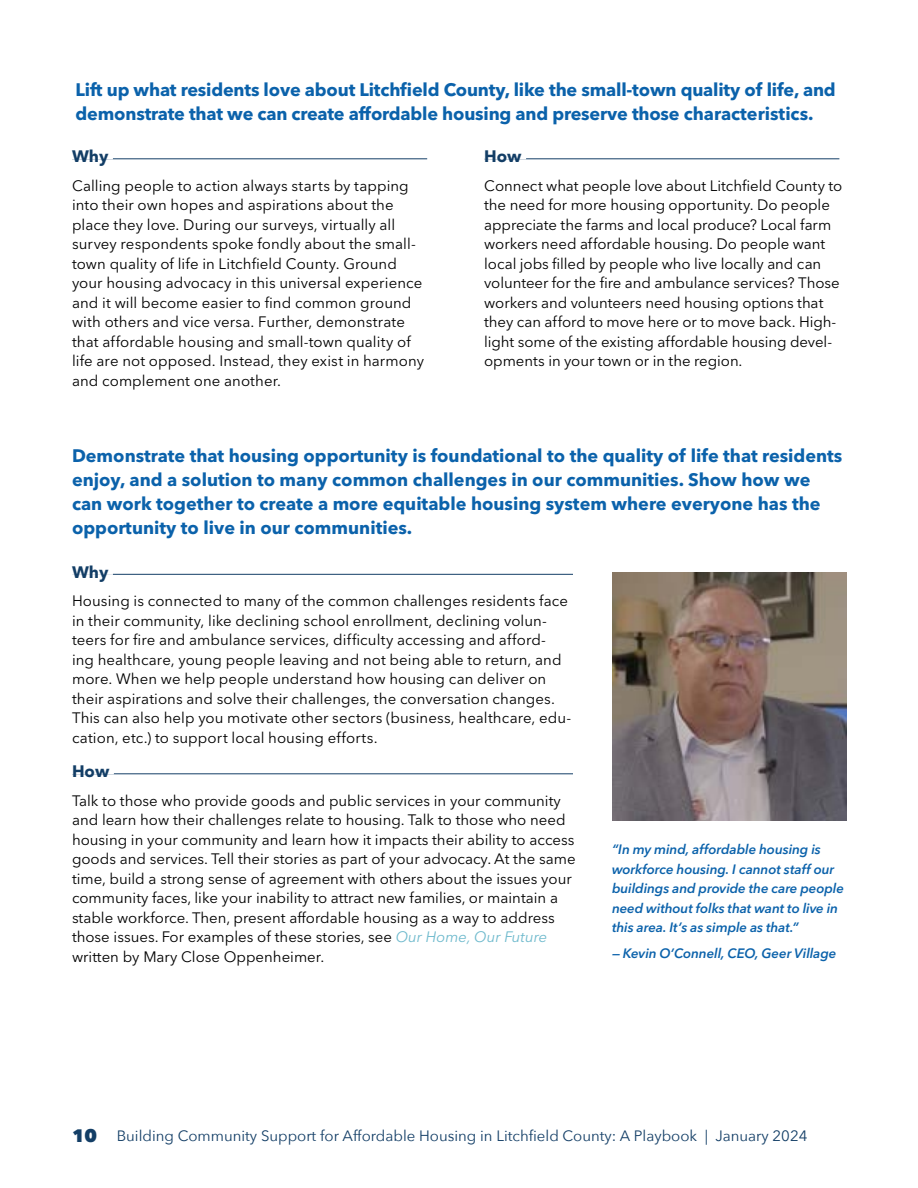
<style>
.page{position:relative;width:918px;height:1188px;background:#fff}
.page>*{position:absolute;margin:0;border:0;box-sizing:border-box;transform-origin:0 0}
.t1{font:700 18px/24px "Avenir Next LT Pro";color:#0b62ab}
.t2{font:700 16.5px "Avenir Next LT Pro";color:#133e66}
.t3{font:15px/19.5px "Avenir Next LT Pro";color:#000}
.t4{font:15px "Avenir Next";color:#133e66}
.t5{font:italic 600 13.5px/19.5px "Avenir Next LT Pro";letter-spacing:-.01em;color:#0b62ab}
.s1{font-style:italic;color:#6fbacd}
.s2{font-weight:800;font-size:18px}
</style>
<div class="page">
<hr style="left:72px;top:159px;width:355px;height:1px;background:#133e66">
<hr style="left:484px;top:159px;width:355px;height:1px;background:#133e66">
<img style="left:612px;top:573px;width:234px;height:247px">
<hr style="left:72px;top:574px;width:501px;height:1px;background:#133e66">
<hr style="left:72px;top:573px;width:41px;height:2px;background:#fff">
<hr style="left:72px;top:774px;width:501px;height:1px;background:#133e66">
<p class="t1" style="left:76px;top:78px;width:762px">Lift up what residents love about Litchfield County, like the small-town quality of life, and demonstrate that we can create affordable housing and preserve those characteristics.</p>
<p class="t2" style="left:72px;top:146px;width:38px">Why</p>
<p class="t3" style="left:72px;top:175px;width:354px">Calling people to action always starts by tapping into their own hopes and aspirations about the place they love. During our surveys, virtually all survey respondents spoke fondly about the small&shy;town quality of life in Litchfield County. Ground your housing advocacy in this universal experience and it will become easier to find common ground with others and vice versa. Further, demonstrate that affordable housing and small-town quality of life are not opposed. Instead, they exist in harmony and complement one another.</p>
<p class="t2" style="left:484px;top:146px;width:39px">How</p>
<p class="t3" style="left:484px;top:175px;width:360px">Connect what people love about Litchfield County to the need for more housing opportunity. Do people appreciate the farms and local produce? Local farm workers need affordable housing. Do people want local jobs filled by people who live locally and can volunteer for the fire and ambulance services? Those workers and volunteers need housing options that they can afford to move here or to move back. High&shy;light some of the existing affordable housing devel&shy;opments in your town or in the region.</p>
<p class="t1" style="left:72px;top:444px;width:772px">Demonstrate that housing opportunity is foundational to the quality of life that residents enjoy, and a solution to many common challenges in our communities. Show how we can work together to create a more equitable housing system where everyone has the opportunity to live in our communities.</p>
<p class="t2" style="left:72px;top:562px;width:38px">Why</p>
<p class="t3" style="left:72px;top:591px;width:501px">Housing is connected to many of the common challenges residents face in their community, like declining school enrollment, declining volun&shy;teers for fire and ambulance services, difficulty accessing and afford&shy;ing healthcare, young people leaving and not being able to return, and more. When we help people understand how housing can deliver on their aspirations and solve their challenges, the conversation changes.<br>This can also help you motivate other sectors (business, healthcare, edu&shy;cation, etc.) to support local housing efforts.</p>
<p class="t2" style="left:72px;top:761px;width:39px">How</p>
<p class="t3" style="left:72px;top:790px;width:505px">Talk to those who provide goods and public services in your community and learn how their challenges relate to housing. Talk to those who need housing in your community and learn how it impacts their ability to access goods and services. Tell their stories as part of your advocacy. At the same time, build a strong sense of agreement with others about the issues your community faces, like your inability to attract new families, or maintain a stable workforce. Then, present affordable housing as a way to address those issues. For examples of these stories, see <span class="s1">Our Home, Our Future </span>written by Mary Close Oppenheimer.</p>
<p class="t5" style="left:612px;top:840px;width:234px">“In my mind, affordable housing is workforce housing. I cannot staff our buildings and provide the care people need without folks that want to live in this area. It’s as simple as that.”</p>
<p class="t5" style="left:612px;top:943px;width:226px">— Kevin O’Connell, CEO, Geer Village</p>
<p class="t4" style="left:72px;top:1123px;width:737px"><span class="s2">10</span> Building Community Support for Affordable Housing in Litchfield County: A Playbook | January 2024</p>
</div>
